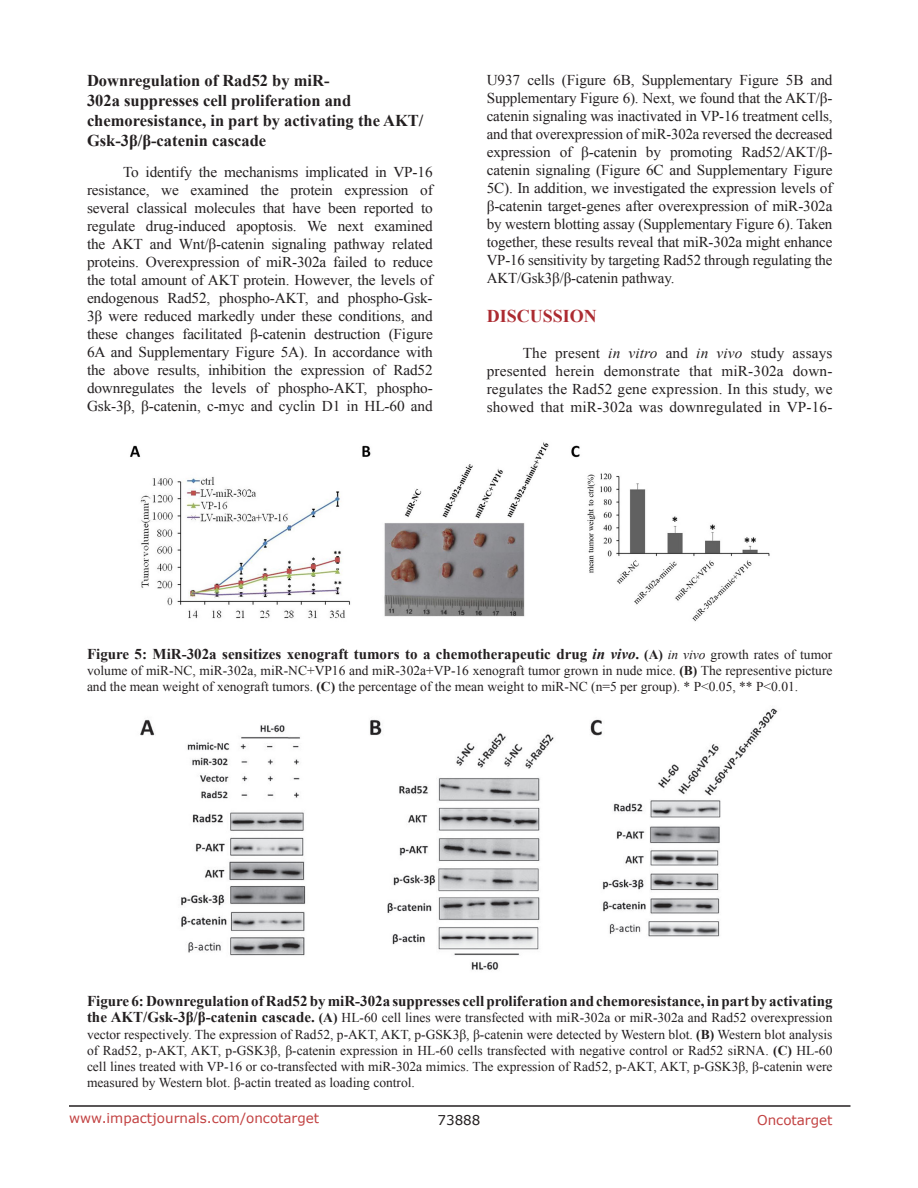
<style>
.page{position:relative;width:918px;height:1188px;background:#fff}
.page>*{position:absolute;margin:0;border:0;box-sizing:border-box;transform-origin:0 0}
.Heading{font:700 18px "Times New Roman";color:#ac2b31}
.SubHeading{font:700 16.5px/19.8px "Times New Roman";color:#231f20}
.BodyText{font:15px/18px "Times New Roman";letter-spacing:-.01em;color:#231f20;text-align:justify}
.figuretext{font:700 15px "Times New Roman";color:#231f20}
.figuretext-2{font:13.5px/16.2px "Times New Roman";color:#231f20}
.t1{font:13.5px "Verdana";color:#c24141}
.t2{font:13.5px "Verdana";color:#231f20}
.s1{font-style:italic}
.s2{font-size:13.5px}
.s3{font-weight:400;font-style:italic;font-size:13.5px}
.s4{font-weight:400;font-size:13.5px}
.s5{font-weight:700}
.s6{font-weight:700;font-size:15px}
</style>
<div class="page">
<hr style="left:69px;top:1105px;width:781px;height:2px;background:#231f20">
<img style="left:130px;top:442px;width:640px;height:180px">
<img style="left:140px;top:708px;width:638px;height:262px">
<p class="SubHeading" style="left:87px;top:70px;width:338px">Downregulation of Rad52 by miR-<br>302a suppresses cell proliferation and chemoresistance, in part by activating the AKT/ Gsk-3β/β-catenin cascade</p>
<p class="BodyText" style="left:87px;top:163px;width:347px;text-indent:36px">To identify the mechanisms implicated in VP-16 resistance, we examined the protein expression of several classical molecules that have been reported to regulate drug-induced apoptosis. We next examined the AKT and Wnt/β-catenin signaling pathway related proteins. Overexpression of miR-302a failed to reduce the total amount of AKT protein. However, the levels of endogenous Rad52, phospho-AKT, and phospho-Gsk-3β were reduced markedly under these conditions, and these changes facilitated β-catenin destruction (Figure 6A and Supplementary Figure 5A). In accordance with the above results, inhibition the expression of Rad52 downregulates the levels of phospho-AKT, phospho-Gsk-3β, β-catenin, c-myc and cyclin D1 in HL-60 and</p>
<p class="BodyText" style="left:487px;top:71px;width:347px">U937 cells (Figure 6B, Supplementary Figure 5B and Supplementary Figure 6). Next, we found that the AKT/β&shy;catenin signaling was inactivated in VP-16 treatment cells, and that overexpression of miR-302a reversed the decreased expression of β-catenin by promoting Rad52/AKT/β&shy;catenin signaling (Figure 6C and Supplementary Figure 5C). In addition, we investigated the expression levels of β-catenin target-genes after overexpression of miR-302a by western blotting assay (Supplementary Figure 6). Taken together, these results reveal that miR-302a might enhance VP-16 sensitivity by targeting Rad52 through regulating the AKT/Gsk3β/β-catenin pathway.</p>
<p class="Heading" style="left:487px;top:303px;width:112px">DISCUSSION</p>
<p class="BodyText" style="left:487px;top:343px;width:347px;text-indent:36px">The present <span class="s1">in vitro</span> and <span class="s1">in vivo</span> study assays presented herein demonstrate that miR-302a down&shy;regulates the Rad52 gene expression. In this study, we showed that miR-302a was downregulated in VP-16-</p>
<p class="figuretext" style="left:87px;top:643px;width:747px">Figure 5: MiR-302a sensitizes xenograft tumors to a chemotherapeutic drug <span class="s1">in vivo</span>. <span class="s2">(A)</span> <span class="s3">in vivo</span> <span class="s4">growth rates of tumor</span></p>
<p class="figuretext-2" style="left:87px;top:662px;width:747px">volume of miR-NC, miR-302a, miR-NC+VP16 and miR-302a+VP-16 xenograft tumor grown in nude mice. <span class="s5">(B)</span> The representive picture and the mean weight of xenograft tumors. <span class="s5">(C)</span> the percentage of the mean weight to miR-NC (n=5 per group). * P&lt;0.05, ** P&lt;0.01.</p>
<p class="figuretext" style="left:87px;top:991px;width:747px">Figure 6: Downregulation of Rad52 by miR-302a suppresses cell proliferation and chemoresistance, in part by activating</p>
<p class="figuretext-2" style="left:87px;top:1010px;width:747px;text-align:justify"><span class="s6">the AKT/Gsk-3β/β-catenin cascade.</span> <span class="s5">(A)</span> HL-60 cell lines were transfected with miR-302a or miR-302a and Rad52 overexpression vector respectively. The expression of Rad52, p-AKT, AKT, p-GSK3β, β-catenin were detected by Western blot. <span class="s5">(B)</span> Western blot analysis of Rad52, p-AKT, AKT, p-GSK3β, β-catenin expression in HL-60 cells transfected with negative control or Rad52 siRNA. <span class="s5">(C)</span> HL-60 cell lines treated with VP-16 or co-transfected with miR-302a mimics. The expression of Rad52, p-AKT, AKT, p-GSK3β, β-catenin were measured by Western blot. β-actin treated as loading control.</p>
<p class="t1" style="left:69px;top:1109px;width:252px">www.impactjournals.com/oncotarget</p>
<p class="t2" style="left:438px;top:1111px;width:44px">73888</p>
<p class="t1" style="left:757px;top:1111px;width:77px">Oncotarget</p>
</div>
